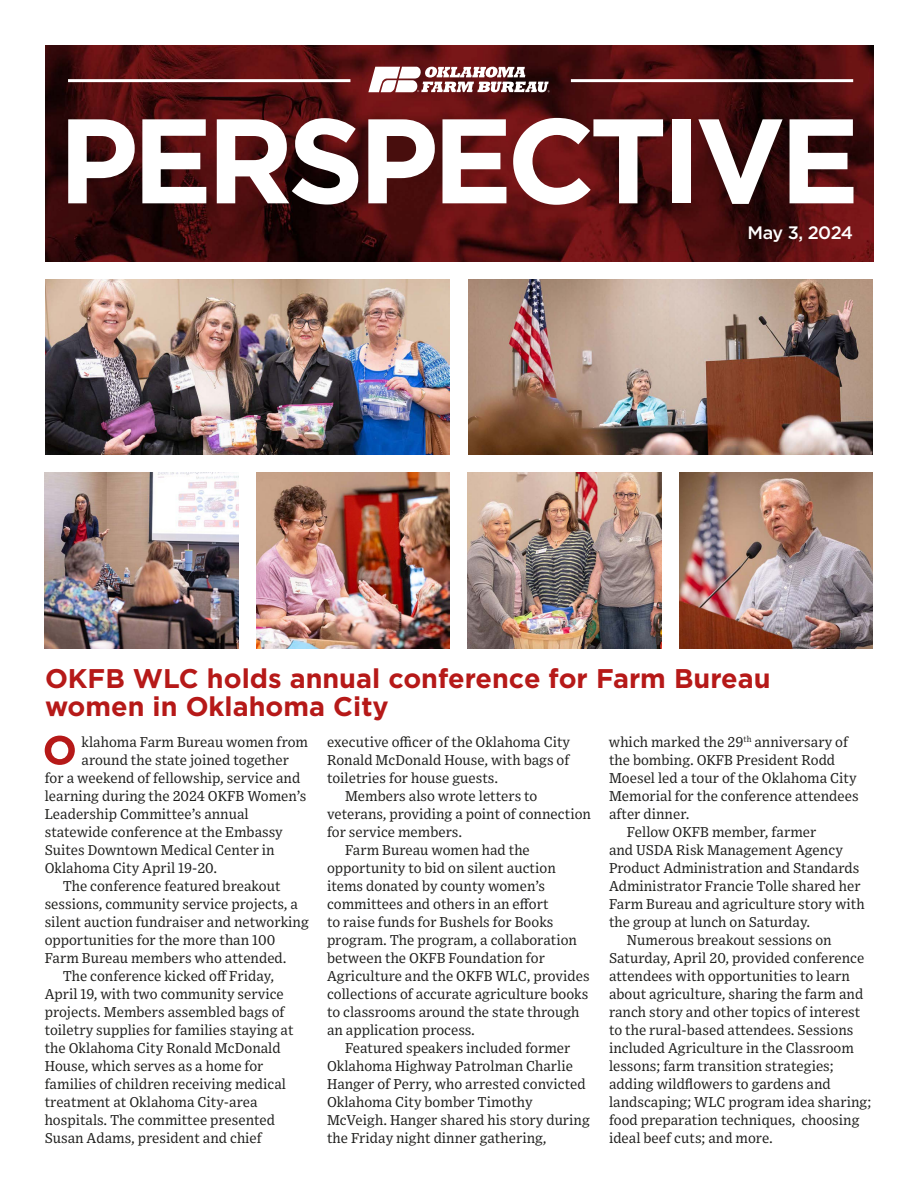
<style>
.page{position:relative;width:918px;height:1188px;background:#fff}
.page>*{position:absolute;margin:0;border:0;box-sizing:border-box;transform-origin:0 0}
.t1{font:700 120px "Gotham";letter-spacing:-.05em;color:#fff}
.Headline_-_Gotham{font:700 27px/28.5px "Gotham";color:#b61918}
.t2{font:500 18px "Gotham";letter-spacing:-.035em;color:#fff}
.Body_Text_-_Exchange{font:14.25px/18px "Exchange";color:#1d1d1b}
</style>
<div class="page">
<svg style="left:45px;top:736px;width:30px;height:29px"></svg>
<img style="left:45px;top:279px;width:405px;height:176px">
<img style="left:468px;top:279px;width:405px;height:176px">
<img style="left:45px;top:473px;width:193px;height:175px">
<img style="left:468px;top:473px;width:193px;height:175px">
<img style="left:256px;top:473px;width:193px;height:175px">
<img style="left:679px;top:473px;width:194px;height:175px">
<img style="left:45px;top:45px;width:828px;height:216px">
<svg style="left:368px;top:67px;width:182px;height:25px"></svg>
<hr style="left:68px;top:79px;width:282px;height:3px;background:#fff">
<hr style="left:571px;top:79px;width:282px;height:3px;background:#fff">
<p class="t1" style="left:58px;top:81px;width:803px">PERSPECTIVE</p>
<p class="t2" style="left:748px;top:221px;width:107px">May 3, 2024</p>
<p class="Headline_-_Gotham" style="left:45px;top:664px;width:727px">OKFB WLC holds annual conference for Farm Bureau women in Oklahoma City</p>
<p class="Body_Text_-_Exchange" style="left:327px;top:732px;width:245px;text-align:justify">executive officer of the Oklahoma City Ronald McDonald House, with bags of toiletries for house guests.</p>
<p class="Body_Text_-_Exchange" style="left:327px;top:786px;width:265px;text-indent:18px">Members also wrote letters to veterans, providing a point of connection for service members.</p>
<p class="Body_Text_-_Exchange" style="left:327px;top:840px;width:264px;text-indent:18px">Farm Bureau women had the opportunity to bid on silent auction items donated by county women’s committees and others in an effort<br>to raise funds for Bushels for Books program. The program, a collaboration between the OKFB Foundation for Agriculture and the OKFB WLC, provides collections of accurate agriculture books to classrooms around the state through an application process.</p>
<p class="Body_Text_-_Exchange" style="left:327px;top:1038px;width:265px;text-indent:18px">Featured speakers included former Oklahoma Highway Patrolman Charlie Hanger of Perry, who arrested convicted Oklahoma City bomber Timothy McVeigh. Hanger shared his story during the Friday night dinner gathering,</p>
<p class="Body_Text_-_Exchange" style="left:609px;top:732px;width:251px">which marked the 29<sup>th</sup> anniversary of the bombing. OKFB President Rodd<br>Moesel led a tour of the Oklahoma City<br>Memorial for the conference attendees after dinner.</p>
<p class="Body_Text_-_Exchange" style="left:609px;top:822px;width:257px;text-indent:18px">Fellow OKFB member, farmer<br>and USDA Risk Management Agency Product Administration and Standards Administrator Francie Tolle shared her Farm Bureau and agriculture story with the group at lunch on Saturday.</p>
<p class="Body_Text_-_Exchange" style="left:609px;top:930px;width:264px;text-indent:18px">Numerous breakout sessions on Saturday, April 20, provided conference attendees with opportunities to learn about agriculture, sharing the farm and ranch story and other topics of interest to the rural-based attendees. Sessions included Agriculture in the Classroom lessons; farm transition strategies; adding wildflowers to gardens and landscaping; WLC program idea sharing; food preparation techniques, choosing ideal beef cuts; and more.</p>
<p class="Body_Text_-_Exchange" style="left:82px;top:732px;width:228px">klahoma Farm Bureau women from</p>
<p class="Body_Text_-_Exchange" style="left:82px;top:750px;width:209px">around the state joined together</p>
<p class="Body_Text_-_Exchange" style="left:45px;top:768px;width:257px">for a weekend of fellowship, service and</p>
<p class="Body_Text_-_Exchange" style="left:45px;top:786px;width:263px">learning during the 2024 OKFB Women’s</p>
<p class="Body_Text_-_Exchange" style="left:45px;top:804px;width:206px">Leadership Committee’s annual</p>
<p class="Body_Text_-_Exchange" style="left:45px;top:822px;width:240px">statewide conference at the Embassy</p>
<p class="Body_Text_-_Exchange" style="left:45px;top:840px;width:231px">Suites Downtown Medical Center in</p>
<p class="Body_Text_-_Exchange" style="left:45px;top:858px;width:174px">Oklahoma City April 19-20.</p>
<p class="Body_Text_-_Exchange" style="left:45px;top:876px;width:266px;text-indent:18px">The conference featured breakout sessions, community service projects, a silent auction fundraiser and networking opportunities for the more than 100<br>Farm Bureau members who attended.</p>
<p class="Body_Text_-_Exchange" style="left:45px;top:966px;width:250px;text-indent:18px">The conference kicked off Friday, April 19, with two community service projects. Members assembled bags of toiletry supplies for families staying at the Oklahoma City Ronald McDonald House, which serves as a home for families of children receiving medical treatment at Oklahoma City-area hospitals. The committee presented Susan Adams, president and chief</p>
</div>
